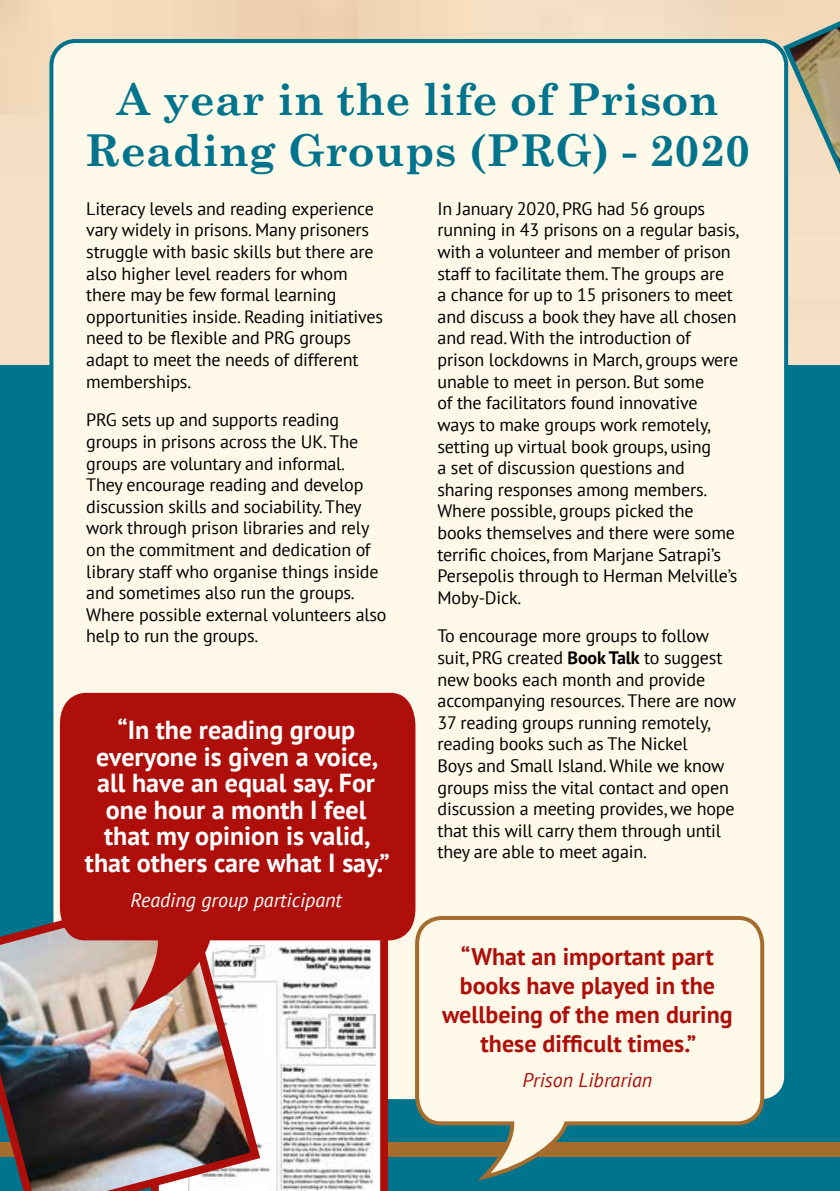
<style>
.page{position:relative;width:840px;height:1191px;background:#fff}
.page>*{position:absolute;margin:0;border:0;box-sizing:border-box;transform-origin:0 0}
.t1{font:700 44px/51.2px "Century Schoolbook";color:#00748c;text-align:center}
.t2{font:700 26px/26.4px "PT Sans";color:#fff;text-align:center}
.t3{font:700 24px/28.8px "PT Sans";color:#ae0f0a;text-align:center}
.t4{font:italic 20px "PT Sans";color:#fff}
.t5{font:italic 20px "PT Sans";color:#ae0f0a}
.t6{font:18px/21.6px "PT Sans";letter-spacing:-.01em;color:#000}
.s1{font-weight:700}
</style>
<div class="page">
<img style="left:0;top:0;width:839px;height:366px">
<div style="left:0;top:366px;width:839px;height:825px;background:#00748c"></div>
<div style="left:51px;top:41px;width:734px;height:1060px;background:#fff9e9;border-radius:24px"></div>
<svg style="left:779px;top:0;width:60px;height:301px;background:#ccc8b1"></svg>
<div style="left:0;top:1142px;width:839px;height:15px;background:#a66c2d"></div>
<svg style="left:265px;top:1011px;width:123px;height:180px;background:#d9cfcf"></svg>
<img style="left:0;top:882px;width:265px;height:309px">
<svg style="left:60px;top:693px;width:355px;height:318px;background:#b73630"></svg>
<svg style="left:413px;top:914px;width:352px;height:267px"></svg>
<h1 class="t1" style="left:85px;top:73px;width:666px">A year in the life of Prison<br>Reading Groups (PRG) - 2020</h1>
<p class="t6" style="left:86px;top:197px;width:298px">Literacy levels and reading experience vary widely in prisons. Many prisoners struggle with basic skills but there are also higher level readers for whom there may be few formal learning opportunities inside. Reading initiatives need to be flexible and PRG groups adapt to meet the needs of different memberships.</p>
<p class="t6" style="left:86px;top:409px;width:302px">PRG sets up and supports reading groups in prisons across the UK. The groups are voluntary and informal.<br>They encourage reading and develop discussion skills and sociability. They work through prison libraries and rely on the commitment and dedication of library staff who organise things inside and sometimes also run the groups.<br>Where possible external volunteers also help to run the groups.</p>
<h2 class="t2" style="left:85px;top:716px;width:306px">“In the reading group everyone is given a voice, all have an equal say. For one hour a month I feel that my opinion is valid, that others care what I say.”</h2>
<p class="t4" style="left:130px;top:887px;width:213px">Reading group participant</p>
<p class="t6" style="left:437px;top:197px;width:303px">In January 2020, PRG had 56 groups running in 43 prisons on a regular basis, with a volunteer and member of prison staff to facilitate them. The groups are<br>a chance for up to 15 prisoners to meet and discuss a book they have all chosen and read. With the introduction of prison lockdowns in March, groups were unable to meet in person. But some<br>of the facilitators found innovative ways to make groups work remotely, setting up virtual book groups, using<br>a set of discussion questions and sharing responses among members.<br>Where possible, groups picked the books themselves and there were some terrific choices, from Marjane Satrapi’s Persepolis through to Herman Melville’s Moby-Dick.</p>
<p class="t6" style="left:437px;top:625px;width:300px">To encourage more groups to follow suit, PRG created <span class="s1">Book Talk</span> to suggest new books each month and provide accompanying resources. There are now 37 reading groups running remotely, reading books such as The Nickel<br>Boys and Small Island. While we know groups miss the vital contact and open discussion a meeting provides, we hope that this will carry them through until they are able to meet again.</p>
<h3 class="t3" style="left:442px;top:942px;width:292px">“What an important part books have played in the wellbeing of the men during these difficult times.”</h3>
<p class="t5" style="left:522px;top:1067px;width:131px">Prison Librarian</p>
</div>
